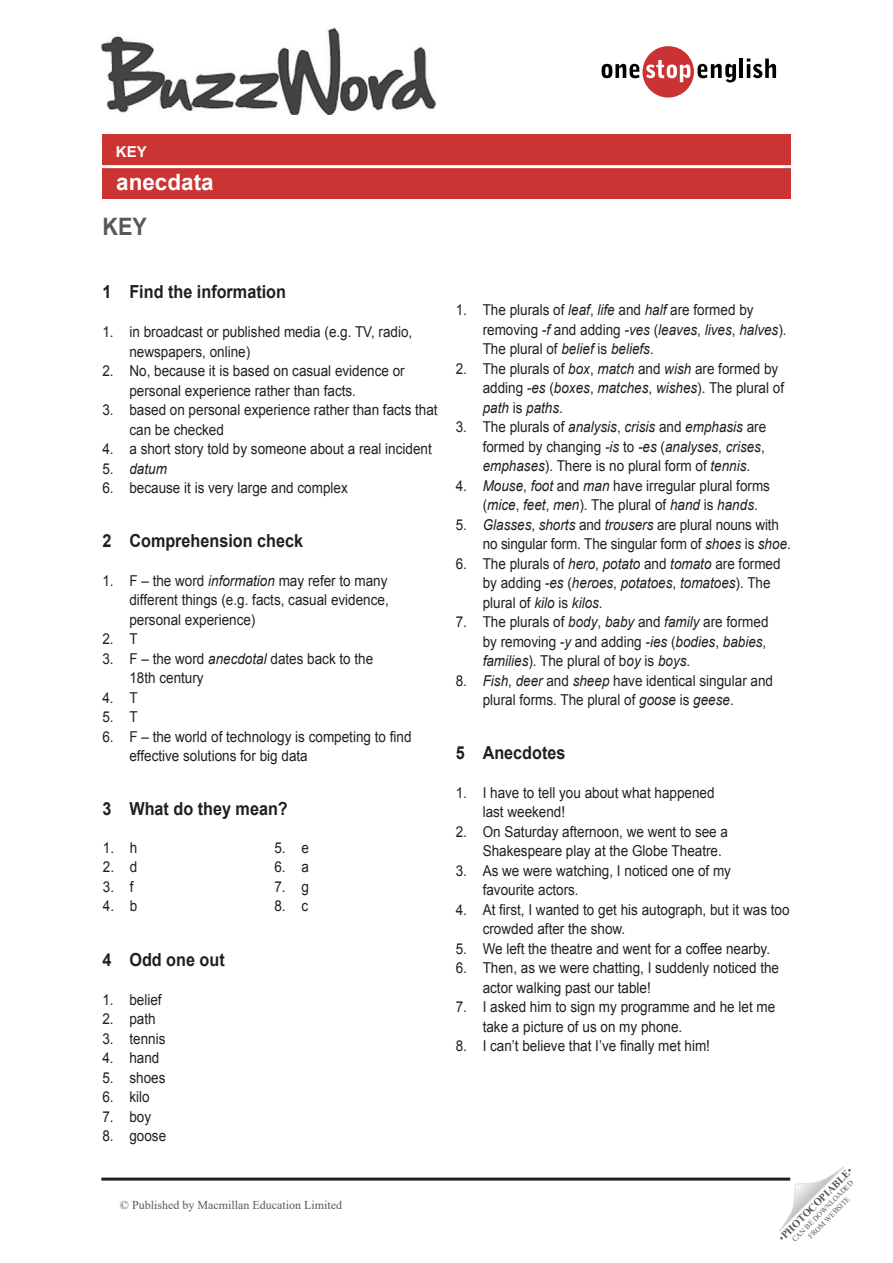
<style>
.page{position:relative;width:893px;height:1263px;background:#fff}
.page>*{position:absolute;margin:0;border:0;box-sizing:border-box;transform-origin:0 0}
.key_title{font:700 24px "Arial";color:#57585a;scale:.9 1}
.t1{font:700 22.5px "Arial";color:#fff}
.body_text{font:700 18px "Arial";color:#231f20;scale:.9 1}
.Gap_fill_text{font:700 18px "Arial";color:#231f20;scale:.9 1}
.t2{font:15px/19.5px "Arial";color:#231f20;scale:.9 1}
.t3{font:italic 15px "Arial";color:#231f20;scale:.9 1}
.Gap_fill_text-2{font:700 15px "Arial";color:#fff}
.t4{font:12px "Times New Roman";color:#57585a}
.t5{font:700 10.5px "Times New Roman";color:#57585a}
.t6{font:7.5px "Times New Roman";color:#57585a}
.s1{font-style:normal}
.s2{font-style:italic}
.s3{font-weight:400}
</style>
<div class="page">
<div style="left:102px;top:134px;width:689px;height:65px;background:#c33"></div>
<hr style="left:102px;top:165px;width:689px;height:3px;background:#fff">
<svg style="left:779px;top:1167px;width:65px;height:64px"></svg>
<hr style="left:101px;top:1177px;width:689px;height:3px;background:#231f20">
<svg style="left:602px;top:46px;width:134px;height:52px"></svg>
<hr style="left:740px;top:58px;width:3px;height:20px;background:#000001">
<svg style="left:747px;top:58px;width:29px;height:20px"></svg>
<img style="left:102px;top:28px;width:334px;height:87px">
<p class="Gap_fill_text-2" style="left:116px;top:141px;width:32px">KEY</p>
<p class="t1" style="left:116px;top:167px;width:99px">anecdata</p>
<p class="key_title" style="left:102px;top:211px;width:51px">KEY</p>
<p class="body_text" style="left:102px;top:280px;width:206px">1 Find the information</p>
<p class="t2" style="left:129px;top:322px;width:316px;text-indent:-27px">1. in broadcast or published media (e.g. TV, radio, newspapers, online)</p>
<p class="t2" style="left:129px;top:361px;width:307px;text-indent:-27px">2. No, because it is based on casual evidence or personal experience rather than facts.</p>
<p class="t2" style="left:129px;top:400px;width:344px;text-indent:-27px">3. based on personal experience rather than facts that can be checked</p>
<p class="t2" style="left:102px;top:439px;width:367px">4. a short story told by someone about a real incident</p>
<p class="t3" style="left:102px;top:459px;width:73px"><span class="s1">5.</span> datum</p>
<p class="t2" style="left:102px;top:478px;width:274px">6. because it is very large and complex</p>
<p class="Gap_fill_text" style="left:102px;top:528px;width:225px">2 Comprehension check</p>
<p class="t2" style="left:129px;top:571px;width:290px;text-align:justify;text-indent:-27px">1. F – the word <span class="s2">information</span> may refer to many different things (e.g. facts, casual evidence, personal experience)</p>
<p class="t2" style="left:102px;top:629px;width:41px">2. T</p>
<p class="t2" style="left:129px;top:649px;width:273px;text-indent:-27px">3. F – the word <span class="s2">anecdotal</span> dates back to the<br>18th century</p>
<p class="t2" style="left:102px;top:688px;width:41px">4. T</p>
<p class="t2" style="left:102px;top:707px;width:41px">5. T</p>
<p class="t2" style="left:129px;top:727px;width:315px;text-indent:-27px">6. F – the world of technology is competing to find effective solutions for big data</p>
<p class="Gap_fill_text" style="left:102px;top:796px;width:208px">3 What do they mean?</p>
<p class="t2" style="left:103px;top:838px;width:40px">1. h</p>
<p class="t2" style="left:103px;top:857px;width:40px">2. d</p>
<p class="t2" style="left:103px;top:877px;width:36px">3. f</p>
<p class="t2" style="left:103px;top:896px;width:40px">4. b</p>
<p class="body_text" style="left:102px;top:947px;width:138px">4 Odd one out</p>
<p class="t2" style="left:102px;top:990px;width:67px">1. belief</p>
<p class="t2" style="left:102px;top:1009px;width:61px">2. path</p>
<p class="t2" style="left:102px;top:1029px;width:72px">3. tennis</p>
<p class="t2" style="left:102px;top:1048px;width:65px">4. hand</p>
<p class="t2" style="left:102px;top:1068px;width:72px">5. shoes</p>
<p class="t2" style="left:102px;top:1087px;width:54px">6. kilo</p>
<p class="t2" style="left:102px;top:1107px;width:56px">7. boy</p>
<p class="t2" style="left:102px;top:1126px;width:72px">8. goose</p>
<p class="t2" style="left:274px;top:838px;width:40px">5. e</p>
<p class="t2" style="left:274px;top:857px;width:40px">6. a</p>
<p class="t2" style="left:274px;top:877px;width:40px">7. g</p>
<p class="t2" style="left:274px;top:896px;width:39px">8. c</p>
<p class="t4" style="left:120px;top:1196px;width:224px">© Published by Macmillan Education Limited</p>
<p class="t2" style="left:483px;top:300px;width:339px;text-indent:-27px">1. The plurals of <span class="s2">leaf</span>, <span class="s2">life</span> and <span class="s2">half</span> are formed by removing <span class="s2">-f</span> and adding <span class="s2">-ves</span> (<span class="s2">leaves</span>, <span class="s2">lives</span>, <span class="s2">halves</span>).<br>The plural of <span class="s2">belief</span> is <span class="s2">beliefs</span>.</p>
<p class="t2" style="left:483px;top:359px;width:336px;text-indent:-27px">2. The plurals of <span class="s2">box</span>, <span class="s2">match</span> and <span class="s2">wish</span> are formed by adding <span class="s2">-es</span> (<span class="s2">boxes</span>, <span class="s2">matches</span>, <span class="s2">wishes</span>). The plural of <span class="s2">path</span> is <span class="s2">paths</span>.</p>
<p class="t2" style="left:483px;top:417px;width:317px;text-align:justify;text-indent:-27px">3. The plurals of <span class="s2">analysis</span>, <span class="s2">crisis</span> and <span class="s2">emphasis</span> are formed by changing <span class="s2">-is</span> to <span class="s2">-es</span> (<span class="s2">analyses</span>, <span class="s2">crises</span>, <span class="s2">emphases</span>). There is no plural form of <span class="s2">tennis</span>.</p>
<p class="t2" style="left:483px;top:476px;width:321px;text-indent:-27px">4. <span class="s2">Mouse</span>, <span class="s2">foot</span> and <span class="s2">man</span> have irregular plural forms (<span class="s2">mice</span>, <span class="s2">feet</span>, <span class="s2">men</span>). The plural of <span class="s2">hand</span> is <span class="s2">hands</span>.</p>
<p class="t2" style="left:483px;top:515px;width:344px;text-indent:-27px">5. <span class="s2">Glasses</span>, <span class="s2">shorts</span> and <span class="s2">trousers</span> are plural nouns with no singular form. The singular form of <span class="s2">shoes</span> is <span class="s2">shoe</span>.</p>
<p class="t2" style="left:483px;top:554px;width:333px;text-indent:-27px">6. The plurals of <span class="s2">hero</span>, <span class="s2">potato</span> and <span class="s2">tomato</span> are formed by adding <span class="s2">-es</span> (<span class="s2">heroes</span>, <span class="s2">potatoes</span>, <span class="s2">tomatoes</span>). The plural of <span class="s2">kilo</span> is <span class="s2">kilos</span>.</p>
<p class="t2" style="left:483px;top:612px;width:319px;text-indent:-27px">7. The plurals of <span class="s2">body</span>, <span class="s2">baby</span> and <span class="s2">family</span> are formed by removing <span class="s2">-y</span> and adding <span class="s2">-ies</span> (<span class="s2">bodies</span>, <span class="s2">babies</span>, <span class="s2">families</span>). The plural of b<span class="s2">oy</span> is <span class="s2">boys</span>.</p>
<p class="t2" style="left:483px;top:671px;width:324px;text-indent:-27px">8. <span class="s2">Fish</span>, <span class="s2">deer</span> and <span class="s2">sheep</span> have identical singular and plural forms. The plural of <span class="s2">goose</span> is <span class="s2">geese</span>.</p>
<p class="body_text" style="left:456px;top:740px;width:124px">5 Anecdotes</p>
<p class="t2" style="left:483px;top:783px;width:259px;text-indent:-27px">1. I have to tell you about what happened last weekend!</p>
<p class="t2" style="left:483px;top:822px;width:274px;text-indent:-27px">2. On Saturday afternoon, we went to see a<br>Shakespeare play at the Globe Theatre.</p>
<p class="t2" style="left:483px;top:861px;width:277px;text-indent:-27px">3. As we were watching, I noticed one of my favourite actors.</p>
<p class="t2" style="left:483px;top:900px;width:343px;text-indent:-27px">4. At first, I wanted to get his autograph, but it was too crowded after the show.</p>
<p class="t2" style="left:456px;top:939px;width:351px">5. We left the theatre and went for a coffee nearby.</p>
<p class="t2" style="left:483px;top:958px;width:331px;text-indent:-27px">6. Then, as we were chatting, I suddenly noticed the actor walking past our table!</p>
<p class="t2" style="left:483px;top:997px;width:327px;text-indent:-27px">7. I asked him to sign my programme and he let me take a picture of us on my phone.</p>
<p class="t2" style="left:456px;top:1036px;width:284px">8. I can’t believe that I’ve finally met him!</p>
<p class="t5" style="left:775px;top:1234px;width:101px;rotate:-45deg"><span class="s3">•</span>PHOTOCOPIABLE<span class="s3">•</span></p>
<p class="t6" style="left:790px;top:1237px;width:85px;rotate:-45deg">CAN BE DOWNLOADED</p>
<p class="t6" style="left:806px;top:1233px;width:57px;rotate:-45deg">FROM WEBSITE</p>
</div>
